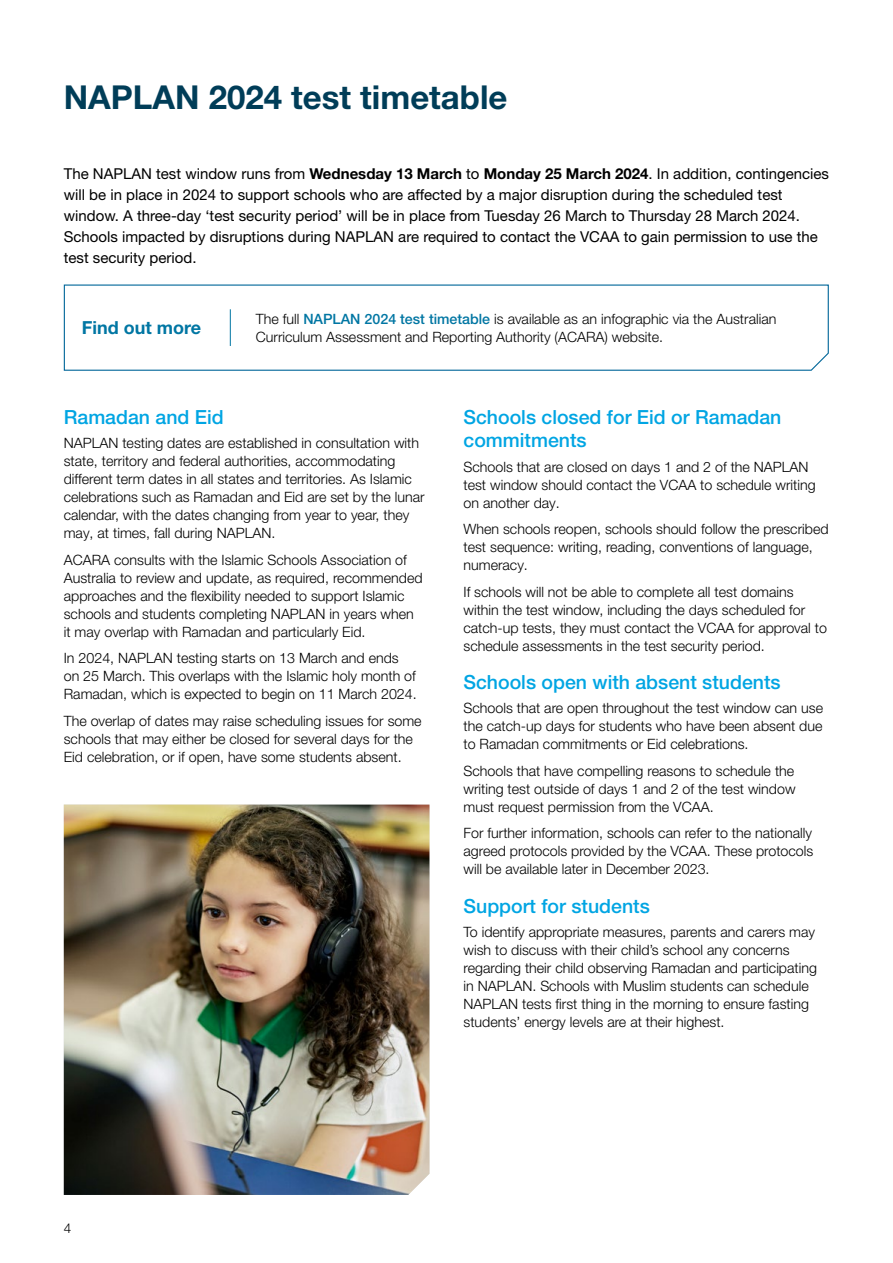
<style>
.page{position:relative;width:893px;height:1263px;background:#fff}
.page>*{position:absolute;margin:0;border:0;box-sizing:border-box;transform-origin:0 0}
.t1{font:700 33px "Helvetica Neue LT Pro";color:#003d58}
.t2{font:500 19.5px/23.4px "Helvetica Neue LT Pro";color:#00a5e3}
.t3{font:700 18px "Helvetica Neue LT Pro";color:#0076a3}
.t4{font:15px/21px "Helvetica Neue LT Pro";color:#000}
.t5{font:300 14.25px/18px "Helvetica Neue LT Pro";color:#000}
.t6{font:300 13.5px "Helvetica Neue LT Pro";color:#000}
.s1{font-weight:700}
.s2{font-weight:500;color:#0076a3}
</style>
<div class="page">
<svg style="left:63px;top:284px;width:766px;height:87px"></svg>
<img style="left:64px;top:805px;width:365px;height:390px">
<h1 class="t1" style="left:64px;top:76px;width:445px">NAPLAN 2024 test timetable</h1>
<p class="t4" style="left:64px;top:162px;width:767px">The NAPLAN test window runs from <span class="s1">Wednesday 13 March</span> to <span class="s1">Monday 25 March 2024</span>. In addition, contingencies will be in place in 2024 to support schools who are affected by a major disruption during the scheduled test window. A three-day ‘test security period’ will be in place from Tuesday 26 March to Thursday 28 March 2024.<br>Schools impacted by disruptions during NAPLAN are required to contact the VCAA to gain permission to use the test security period.</p>
<p class="t3" style="left:82px;top:317px;width:121px">Find out more</p>
<p class="t5" style="left:256px;top:309px;width:522px">The full <span class="s2">NAPLAN 2024 test timetable</span> is available as an infographic via the Australian<br>Curriculum Assessment and Reporting Authority (ACARA) website.</p>
<h2 class="t2" style="left:64px;top:405px;width:162px">Ramadan and Eid</h2>
<p class="t5" style="left:64px;top:434px;width:362px">NAPLAN testing dates are established in consultation with state, territory and federal authorities, accommodating different term dates in all states and territories. As Islamic celebrations such as Ramadan and Eid are set by the lunar calendar, with the dates changing from year to year, they may, at times, fall during NAPLAN.</p>
<p class="t5" style="left:64px;top:550px;width:360px">ACARA consults with the Islamic Schools Association of Australia to review and update, as required, recommended approaches and the flexibility needed to support Islamic schools and students completing NAPLAN in years when it may overlap with Ramadan and particularly Eid.</p>
<p class="t5" style="left:64px;top:649px;width:354px">In 2024, NAPLAN testing starts on 13 March and ends on 25 March. This overlaps with the Islamic holy month of<br>Ramadan, which is expected to begin on 11 March 2024.</p>
<p class="t5" style="left:64px;top:711px;width:359px">The overlap of dates may raise scheduling issues for some schools that may either be closed for several days for the<br>Eid celebration, or if open, have some students absent.</p>
<h2 class="t2" style="left:463px;top:405px;width:319px">Schools closed for Eid or Ramadan commitments</h2>
<p class="t5" style="left:463px;top:457px;width:354px">Schools that are closed on days 1 and 2 of the NAPLAN test window should contact the VCAA to schedule writing on another day.</p>
<p class="t5" style="left:463px;top:520px;width:367px">When schools reopen, schools should follow the prescribed test sequence: writing, reading, conventions of language, numeracy.</p>
<p class="t5" style="left:463px;top:582px;width:365px">If schools will not be able to complete all test domains within the test window, including the days scheduled for catch-up tests, they must contact the VCAA for approval to schedule assessments in the test security period.</p>
<h2 class="t2" style="left:463px;top:670px;width:319px">Schools open with absent students</h2>
<p class="t5" style="left:463px;top:699px;width:361px;text-align:justify">Schools that are open throughout the test window can use the catch-up days for students who have been absent due to Ramadan commitments or Eid celebrations.</p>
<p class="t5" style="left:463px;top:761px;width:334px;text-align:justify">Schools that have compelling reasons to schedule the writing test outside of days 1 and 2 of the test window must request permission from the VCAA.</p>
<p class="t5" style="left:463px;top:824px;width:351px;text-align:justify">For further information, schools can refer to the nationally agreed protocols provided by the VCAA. These protocols will be available later in December 2023.</p>
<h2 class="t2" style="left:463px;top:894px;width:188px">Support for students</h2>
<p class="t5" style="left:463px;top:923px;width:355px">To identify appropriate measures, parents and carers may wish to discuss with their child’s school any concerns regarding their child observing Ramadan and participating in NAPLAN. Schools with Muslim students can schedule NAPLAN tests first thing in the morning to ensure fasting students’ energy levels are at their highest.</p>
<p class="t6" style="left:64px;top:1220px;width:9px">4</p>
</div>
